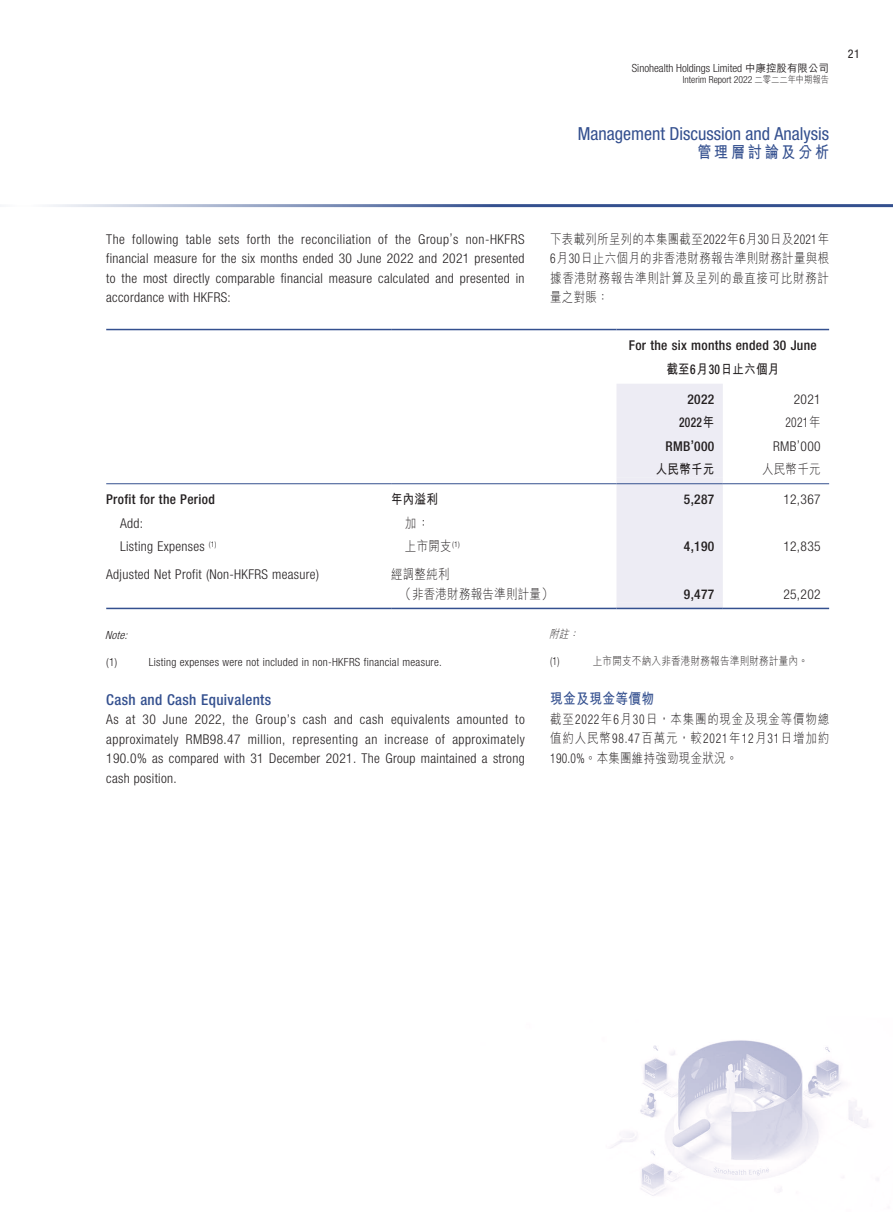
<style>
.page{position:relative;width:893px;height:1212px;background:#fff}
.page>*{position:absolute;margin:0;border:0;box-sizing:border-box;transform-origin:0 0}
.t1{font:condensed 18px "Helvetica Neue LT Std";color:#34508f}
.t2{font:700 16.5px "M Hei HK";letter-spacing:.2em;color:#34508f;scale:.85 1}
.t3{font:500 condensed 15px "Helvetica Neue LT Std";letter-spacing:.025em;color:#34508f}
.t4{font:700 15px "M Hei HK";letter-spacing:.025em;color:#34508f;scale:.85 1}
.t5{font:300 condensed 13.5px/19.5px "Helvetica Neue LT Std";letter-spacing:.025em;color:#231f20;text-align:justify}
.t6{font:300 13.5px/19.5px "M Hei HK";letter-spacing:.03em;color:#231f20;text-align:justify;scale:.85 1}
.t7{font:500 condensed 13.5px "Helvetica Neue LT Std";letter-spacing:.025em;color:#231f20}
.t8{font:700 13.5px "M Hei HK";letter-spacing:.025em;color:#231f20;scale:.85 1}
.t9{font:500 condensed 13.5px "Helvetica Neue LT Std";letter-spacing:.025em;color:#231f20;scale:.85 1}
.t10{font:300 condensed 13.5px "Helvetica Neue LT Std";letter-spacing:.025em;color:#231f20;scale:.85 1}
.t11{font:condensed 12px "Helvetica Neue LT Std";color:#231f20}
.t12{font:300 condensed 11.25px "Helvetica Neue LT Std";letter-spacing:.025em;color:#231f20}
.t13{font:300 condensed 11.25px "Helvetica Neue LT Std";color:#231f20}
.t14{font:300 11.25px "M Hei HK";letter-spacing:.025em;color:#231f20;scale:.85 1}
.t15{font:italic 300 condensed 11.25px "Helvetica Neue LT Std";color:#231f20}
.t16{font:italic 300 11.25px "M Hei HK";color:#231f20;scale:.85 1}
.t17{font:300 condensed 11.25px "Helvetica Neue LT Std";letter-spacing:.025em;color:#231f20;scale:.85 1}
.t18{font:300 condensed 9.75px "Helvetica Neue LT Std";color:#231f20}
.s1{font-family:"M Hei HK";font-weight:500;font-stretch:normal;font-size:10.5px}
.s2{font-family:"M Hei HK";font-stretch:normal}
.s3{font-family:"Helvetica Neue LT Std";font-stretch:condensed}
.s4{font-family:"Helvetica Neue LT Std";font-weight:500;font-stretch:condensed}
.s5{font-family:"M Hei HK";font-weight:700;font-stretch:normal}
</style>
<div class="page">
<img style="left:106px;top:207px;width:787px;height:989px">
<hr style="left:0;top:204px;width:893px;height:3px;background:#34508f">
<div style="left:616px;top:384px;width:107px;height:224px;background:#edecf4"></div>
<hr style="left:106px;top:329px;width:285px;height:1px;background:#34508f">
<hr style="left:391px;top:329px;width:225px;height:1px;background:#34508f">
<hr style="left:616px;top:329px;width:213px;height:1px;background:#34508f">
<hr style="left:106px;top:483px;width:285px;height:1px;background:#34508f">
<hr style="left:391px;top:483px;width:225px;height:1px;background:#34508f">
<hr style="left:616px;top:483px;width:107px;height:1px;background:#34508f">
<hr style="left:723px;top:483px;width:106px;height:1px;background:#34508f">
<hr style="left:106px;top:608px;width:285px;height:1px;background:#34508f">
<hr style="left:391px;top:608px;width:225px;height:1px;background:#34508f">
<hr style="left:616px;top:608px;width:107px;height:1px;background:#34508f">
<hr style="left:723px;top:608px;width:106px;height:1px;background:#34508f">
<p class="t13" style="left:632px;top:61px;width:199px">Sinohealth Holdings Limited <span class="s1">中康控股有限公司</span></p>
<p class="t18" style="left:683px;top:74px;width:148px">Interim Report 2022 <span class="s2">二零二二年中期報告</span></p>
<h1 class="t1" style="left:578px;top:123px;width:253px">Management Discussion and Analysis</h1>
<p class="t2" style="left:697px;top:140px;width:157px">管理層討論及分析</p>
<p class="t11" style="left:848px;top:47px;width:13px">21</p>
<p class="t5" style="left:106px;top:229px;width:420px">The following table sets forth the reconciliation of the Group’s non-HKFRS financial measure for the six months ended 30 June 2022 and 2021 presented to the most directly comparable financial measure calculated and presented in accordance with HKFRS:</p>
<p class="t6" style="left:550px;top:229px;width:330px">下表載列所呈列的本集團截至<span class="s3">2022</span>年<span class="s3">6</span>月<span class="s3">30</span>日及<span class="s3">2021</span>年<span class="s3">6</span>月<span class="s3">30</span>日止六個月的非香港財務報告準則財務計量與根據香港財務報告準則計算及呈列的最直接可比財務計量之對賬：</p>
<p class="t7" style="left:629px;top:337px;width:190px">For the six months ended 30 June</p>
<p class="t8" style="left:666px;top:359px;width:134px">截至<span class="s4">6</span>月<span class="s4">30</span>日止六個月</p>
<p class="t7" style="left:687px;top:391px;width:28px">2022</p>
<p class="t5" style="left:794px;top:389px;width:28px">2021</p>
<p class="t9" style="left:679px;top:414px;width:43px">2022<span class="s5">年</span></p>
<p class="t10" style="left:785px;top:415px;width:43px">2021<span class="s2">年</span></p>
<p class="t7" style="left:665px;top:438px;width:50px">RMB’000</p>
<p class="t5" style="left:773px;top:436px;width:49px">RMB’000</p>
<p class="t8" style="left:656px;top:459px;width:70px">人民幣千元</p>
<p class="t6" style="left:762px;top:459px;width:70px">人民幣千元</p>
<p class="t7" style="left:106px;top:491px;width:110px">Profit for the Period</p>
<p class="t8" style="left:391px;top:489px;width:56px">年內溢利</p>
<p class="t7" style="left:684px;top:491px;width:32px">5,287</p>
<p class="t5" style="left:783px;top:489px;width:39px">12,367</p>
<p class="t5" style="left:120px;top:513px;width:24px">Add:</p>
<p class="t6" style="left:405px;top:513px;width:31px">加：</p>
<p class="t5" style="left:120px;top:536px;width:98px">Listing Expenses <sup>(1)</sup></p>
<p class="t6" style="left:405px;top:536px;width:66px">上市開支<sup>(1)</sup></p>
<p class="t7" style="left:684px;top:538px;width:32px">4,190</p>
<p class="t5" style="left:783px;top:536px;width:39px">12,835</p>
<p class="t5" style="left:106px;top:564px;width:214px">Adjusted Net Profit (Non-HKFRS measure)</p>
<p class="t6" style="left:398px;top:564px;width:186px;text-indent:-7px">經調整純利<br>（非香港財務報告準則計量）</p>
<p class="t7" style="left:684px;top:586px;width:32px">9,477</p>
<p class="t5" style="left:783px;top:584px;width:39px">25,202</p>
<p class="t15" style="left:105px;top:628px;width:27px">Note:</p>
<p class="t12" style="left:106px;top:655px;width:12px">(1)</p>
<p class="t12" style="left:149px;top:655px;width:294px">Listing expenses were not included in non-HKFRS financial measure.</p>
<p class="t3" style="left:106px;top:690px;width:166px">Cash and Cash Equivalents</p>
<p class="t5" style="left:106px;top:710px;width:420px">As at 30 June 2022, the Group’s cash and cash equivalents amounted to approximately RMB98.47 million, representing an increase of approximately 190.0% as compared with 31 December 2021. The Group maintained a strong cash position.</p>
<p class="t16" style="left:549px;top:628px;width:39px">附註：</p>
<p class="t17" style="left:550px;top:655px;width:12px">(1)</p>
<p class="t14" style="left:593px;top:655px;width:255px">上市開支不納入非香港財務報告準則財務計量內。</p>
<p class="t4" style="left:550px;top:688px;width:124px">現金及現金等價物</p>
<p class="t6" style="left:550px;top:709px;width:330px">截至<span class="s3">2022</span>年<span class="s3">6</span>月<span class="s3">30</span>日，本集團的現金及現金等價物總值約人民幣<span class="s3">98.47</span>百萬元，較<span class="s3">2021</span>年<span class="s3">12</span>月<span class="s3">31</span>日增加約<span class="s3">190.0%</span>。本集團維持強勁現金狀況。</p>
</div>
